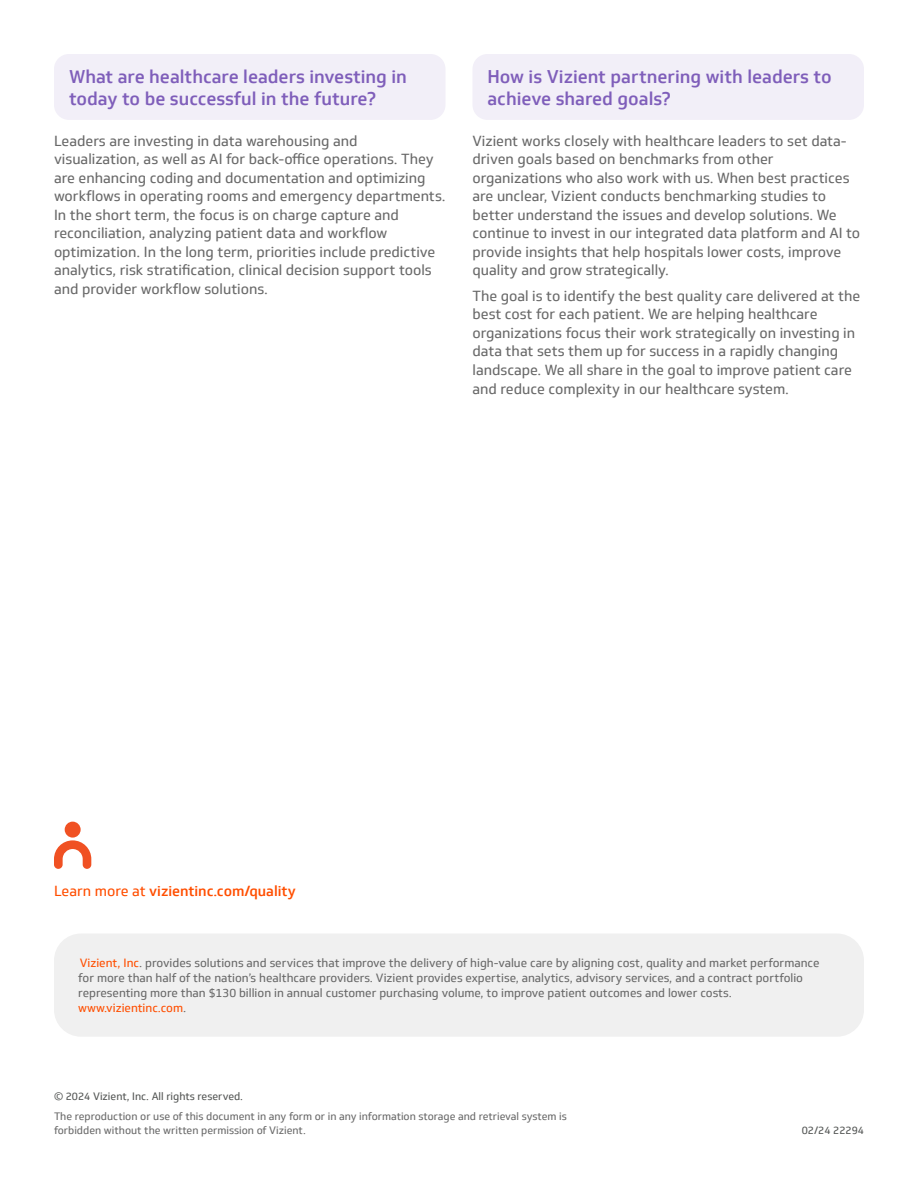
<style>
.page{position:relative;width:918px;height:1188px;background:#fff}
.page>*{position:absolute;margin:0;border:0;box-sizing:border-box;transform-origin:0 0}
.t1{font:500 18px/21.6px "Soleto";color:#7f5eba}
.t2{font:14.25px/18.6px "Soleto";color:#696969}
.t3{font:500 14.25px "Soleto";color:#ff4e00}
.t4{font:11.7px/15.1px "Soleto";color:#696969}
.t5{font:10.5px/13.6px "Soleto";color:#696969}
.t6{font:10.5px "Soleto";color:#535554}
.s1{font-weight:400}
.s2{color:#ff4e00}
</style>
<div class="page">
<svg style="left:54px;top:822px;width:37px;height:47px"></svg>
<div style="left:54px;top:934px;width:810px;height:103px;background:#f0f0f0;border-radius:27px"></div>
<div style="left:54px;top:54px;width:392px;height:66px;background:#f2eff8;border-radius:15px"></div>
<div style="left:472px;top:54px;width:392px;height:66px;background:#f2eff8;border-radius:15px"></div>
<p class="t1" style="left:69px;top:66px;width:339px">What are healthcare leaders investing in today to be successful in the future?</p>
<p class="t2" style="left:54px;top:131px;width:393px">Leaders are investing in data warehousing and visualization, as well as AI for back-office operations. They are enhancing coding and documentation and optimizing workflows in operating rooms and emergency departments.<br>In the short term, the focus is on charge capture and reconciliation, analyzing patient data and workflow optimization. In the long term, priorities include predictive analytics, risk stratification, clinical decision support tools and provider workflow solutions.</p>
<p class="t1" style="left:488px;top:66px;width:346px">How is Vizient partnering with leaders to achieve shared goals?</p>
<p class="t2" style="left:472px;top:131px;width:389px">Vizient works closely with healthcare leaders to set data&shy;driven goals based on benchmarks from other organizations who also work with us. When best practices are unclear, Vizient conducts benchmarking studies to better understand the issues and develop solutions. We continue to invest in our integrated data platform and AI to provide insights that help hospitals lower costs, improve quality and grow strategically.</p>
<p class="t2" style="left:472px;top:287px;width:389px">The goal is to identify the best quality care delivered at the best cost for each patient. We are helping healthcare organizations focus their work strategically on investing in data that sets them up for success in a rapidly changing landscape. We all share in the goal to improve patient care and reduce complexity in our healthcare system.</p>
<p class="t3" style="left:54px;top:882px;width:243px"><span class="s1">Learn more at</span> vizientinc.com/quality</p>
<p class="t4" style="left:78px;top:955px;width:743px"><span class="s2">Vizient, Inc</span>. provides solutions and services that improve the delivery of high-value care by aligning cost, quality and market performance for more than half of the nation’s healthcare providers. Vizient provides expertise, analytics, advisory services, and a contract portfolio representing more than $130 billion in annual customer purchasing volume, to improve patient outcomes and lower costs. <span class="s2">www.vizientinc.com</span>.</p>
<p class="t6" style="left:54px;top:1090px;width:191px">© 2024 Vizient, Inc. All rights reserved.</p>
<p class="t5" style="left:54px;top:1110px;width:514px">The reproduction or use of this document in any form or in any information storage and retrieval system is forbidden without the written permission of Vizient.</p>
<p class="t6" style="left:802px;top:1124px;width:64px">02/24 22294</p>
</div>
